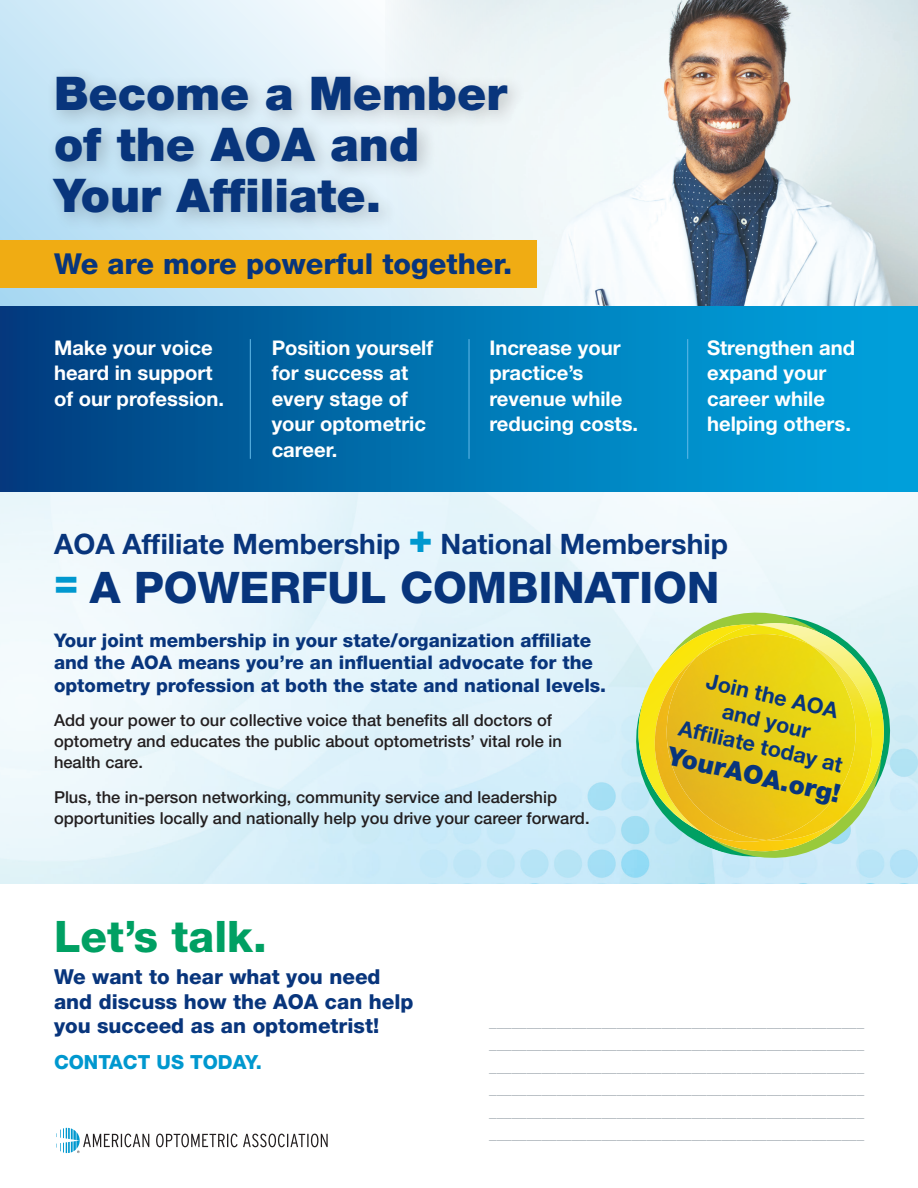
<style>
.page{position:relative;width:918px;height:1188px;background:#fff}
.page>*{position:absolute;margin:0;border:0;box-sizing:border-box;transform-origin:0 0}
.Body{font:900 46.5px/51px "Helvetica Neue LT Std";color:#08357c}
.Body-2{font:800 43.5px "Helvetica Neue LT Std";color:#08357c}
.Body-3{font:800 43.5px "Helvetica Neue LT Std";color:#00a063}
.t1{font:800 28.8px "Helvetica Neue LT Std";color:#08357c}
.Body-4{font:700 28.2px "Helvetica Neue LT Std";color:#08357c}
.Body-5{font:900 25.65px "Helvetica Neue LT Std";color:#08357c}
.Body-6{font:700 21.6px/25.8px "Helvetica Neue LT Std";color:#08357c;text-align:center}
.Body-7{font:800 20.7px/24.8px "Helvetica Neue LT Std";color:#08357c}
.Body-8{font:700 20.25px/25.5px "Helvetica Neue LT Std";color:#fff}
.Body-9{font:800 19.5px "Helvetica Neue LT Std";color:#0098cf}
.Body-10{font:800 18.75px/22.5px "Helvetica Neue LT Std";color:#08357c}
.Body-11{font:500 16.5px/21px "Helvetica Neue LT Std";color:#231f20}
.t2{font:15px "Helvetica Neue LT Std";color:#a8b0b6}
.s1{font-weight:800;font-size:40.5px;color:#0098cf}
</style>
<div class="page">
<svg style="left:0;top:0;width:386px;height:306px;background:#d1eaf8"></svg>
<img style="left:386px;top:0;width:532px;height:306px">
<svg style="left:0;top:491px;width:918px;height:393px;fill:#e6f5fb"></svg>
<svg style="left:56px;top:1128px;width:272px;height:25px"></svg>
<div style="left:0;top:306px;width:918px;height:185px;background:linear-gradient(to right,#013f80,#00a9e2)"></div>
<hr style="left:250px;top:339px;width:1px;height:120px;background:#64bae9">
<hr style="left:469px;top:339px;width:1px;height:120px;background:#64bae9">
<hr style="left:687px;top:339px;width:1px;height:120px;background:#64bae9">
<div style="left:0;top:240px;width:537px;height:48px;background:#f0ac13"></div>
<div style="left:44px;top:67px;width:483px;height:165px;background:#231f20;opacity:.25"></div>
<svg style="left:881px;top:600px;width:24px;height:259px;background:#d1edf6"></svg>
<div style="left:633px;top:597px;width:248px;height:18px;background:#ebf7fc"></div>
<svg style="left:649px;top:625px;width:248px;height:248px;background:#c8e9f7"></svg>
<svg style="left:639px;top:854px;width:248px;height:13px;background:#bfe5f0"></svg>
<svg style="left:625px;top:611px;width:244px;height:244px;background:#d2edf0"></svg>
<svg style="left:659px;top:615px;width:233px;height:233px;background:#c9e6c9"></svg>
<svg style="left:633px;top:623px;width:256px;height:231px;background:#c7e0a0"></svg>
<img style="left:663px;top:634px;width:206px;height:206px">
<p class="Body" style="left:54px;top:68px;width:455px">Become a Member of the AOA and<br>Your Affiliate.</p>
<p class="t1" style="left:54px;top:246px;width:460px">We are more powerful together.</p>
<p class="Body-8" style="left:54px;top:334px;width:172px">Make your voice heard in support of our profession.</p>
<p class="Body-8" style="left:272px;top:334px;width:163px">Position yourself for success at every stage of your optometric career.</p>
<p class="Body-8" style="left:489px;top:334px;width:150px">Increase your practice’s revenue while reducing costs.</p>
<p class="Body-8" style="left:707px;top:334px;width:150px">Strengthen and expand your career while helping others.</p>
<p class="Body-4" style="left:54px;top:527px;width:675px">AOA Affiliate Membership <span class="s1">+</span> National Membership</p>
<p class="Body-2" style="left:54px;top:562px;width:667px"><sup>=</sup> A POWERFUL COMBINATION</p>
<p class="Body-10" style="left:54px;top:629px;width:554px">Your joint membership in your state/organization affiliate and the AOA means you’re an influential advocate for the optometry profession at both the state and national levels.</p>
<p class="Body-11" style="left:54px;top:710px;width:510px">Add your power to our collective voice that benefits all doctors of optometry and educates the public about optometrists’ vital role in health care.</p>
<p class="Body-11" style="left:54px;top:786px;width:537px">Plus, the in-person networking, community service and leadership opportunities locally and nationally help you drive your career forward.</p>
<p class="Body-6" style="left:694px;top:664px;width:169px;rotate:13deg">Join the AOA and your<br>Affi liate today at</p>
<p class="Body-5" style="left:672px;top:740px;width:178px;rotate:13deg">YourAOA.org!</p>
<p class="Body-3" style="left:54px;top:911px;width:214px">Let’s talk.</p>
<p class="Body-7" style="left:54px;top:964px;width:361px">We want to hear what you need and discuss how the AOA can help you succeed as an optometrist!</p>
<p class="Body-9" style="left:54px;top:1051px;width:210px">CONTACT US TODAY.</p>
<p class="t2" style="left:489px;top:1013px;width:377px">__________________________________________________</p>
<p class="t2" style="left:489px;top:1035px;width:377px">__________________________________________________</p>
<p class="t2" style="left:489px;top:1058px;width:377px">__________________________________________________</p>
<p class="t2" style="left:489px;top:1080px;width:377px">__________________________________________________</p>
<p class="t2" style="left:489px;top:1103px;width:377px">__________________________________________________</p>
<p class="t2" style="left:489px;top:1125px;width:377px">__________________________________________________</p>
</div>
